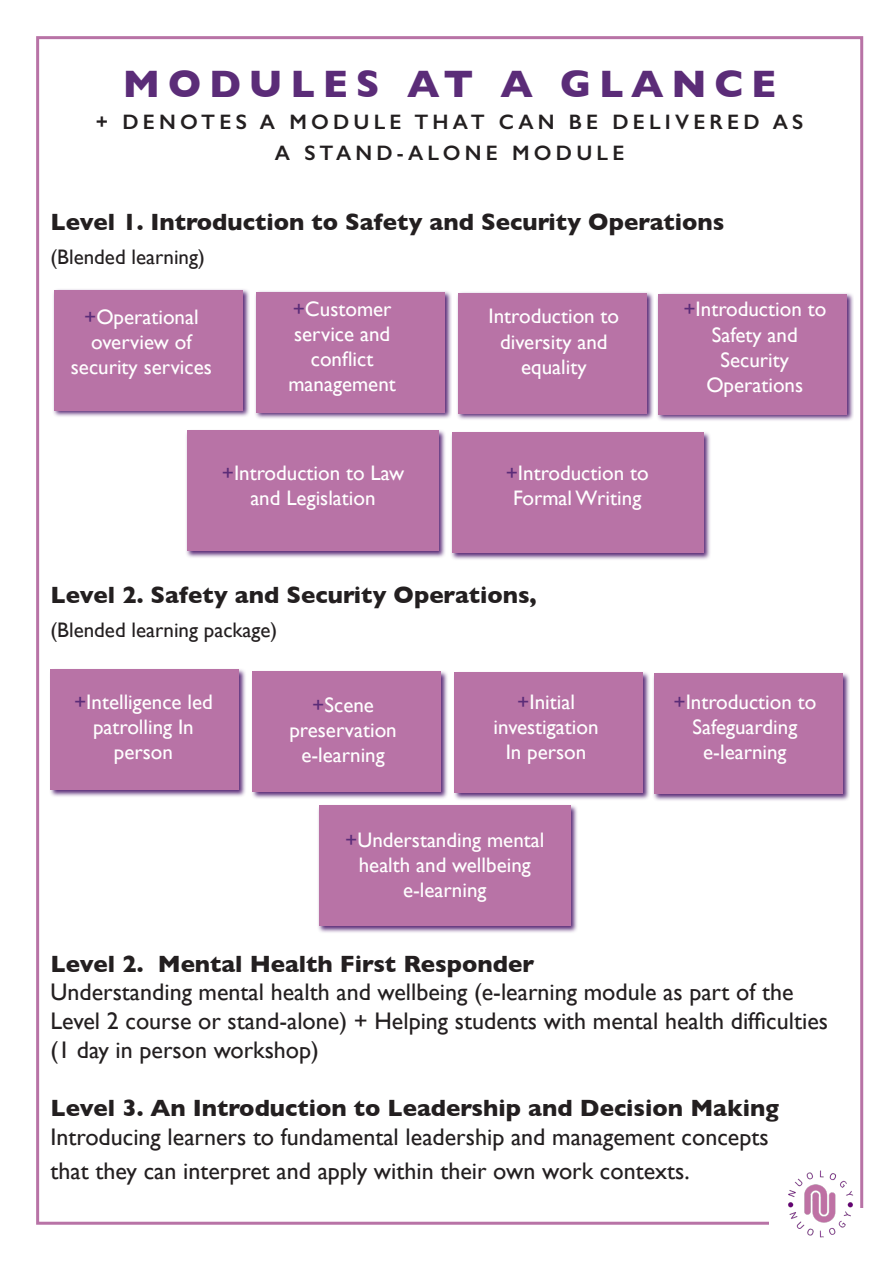
<style>
.page{position:relative;width:893px;height:1263px;background:#fff}
.page>*{position:absolute;margin:0;border:0;box-sizing:border-box;transform-origin:0 0}
.t1{font:700 39px "Gill Sans";letter-spacing:.2em;color:#5b2c78}
.t2{font:24px/28.8px "Gill Sans";color:#231f20}
.t3{font:700 24px "Gill Sans";color:#231f20}
.t4{font:21px/25.2px "Gill Sans";color:#fff;text-align:center}
.t5{font:600 21px/31.5px "Gill Sans";letter-spacing:.2em;color:#231f20;text-align:center}
.t6{font:21px "Gill Sans";color:#231f20}
.s1{color:#5b2c78}
</style>
<div class="page">
<svg style="left:255px;top:291px;width:197px;height:128px;background:#bfa8c7"></svg>
<div style="left:256px;top:292px;width:188px;height:120px;background:#b873a6"></div>
<svg style="left:657px;top:293px;width:197px;height:128px;background:#bfa8c7"></svg>
<div style="left:658px;top:294px;width:188px;height:120px;background:#b873a6"></div>
<svg style="left:457px;top:292px;width:197px;height:128px;background:#bfa8c7"></svg>
<div style="left:458px;top:293px;width:188px;height:120px;background:#b873a6"></div>
<svg style="left:252px;top:671px;width:196px;height:128px;background:#b399bd"></svg>
<div style="left:252px;top:672px;width:189px;height:120px;background:#b873a6"></div>
<svg style="left:653px;top:673px;width:197px;height:128px;background:#b69ec0"></svg>
<div style="left:654px;top:674px;width:189px;height:120px;background:#b873a6"></div>
<svg style="left:318px;top:805px;width:259px;height:128px;background:#b39abe"></svg>
<div style="left:319px;top:806px;width:252px;height:120px;background:#b873a6"></div>
<svg style="left:454px;top:672px;width:196px;height:128px;background:#b399bd"></svg>
<div style="left:454px;top:673px;width:189px;height:120px;background:#b873a6"></div>
<svg style="left:451px;top:432px;width:259px;height:128px;background:#b39abe"></svg>
<div style="left:452px;top:433px;width:252px;height:120px;background:#b873a6"></div>
<svg style="left:50px;top:669px;width:196px;height:128px;background:#b399bd"></svg>
<div style="left:50px;top:670px;width:189px;height:120px;background:#b873a6"></div>
<svg style="left:53px;top:289px;width:197px;height:128px;background:#bfa8c7"></svg>
<div style="left:54px;top:290px;width:188px;height:120px;background:#b873a6"></div>
<svg style="left:186px;top:430px;width:259px;height:128px;background:#b39abe"></svg>
<div style="left:187px;top:431px;width:252px;height:120px;background:#b873a6"></div>
<img style="left:754px;top:1154px;width:110px;height:84px">
<p class="t1" style="left:123px;top:53px;width:655px">MODULES AT A GLANCE</p>
<p class="t5" style="left:96px;top:106px;width:709px">+ DENOTES A MODULE THAT CAN BE DELIVERED AS<br>A STAND-ALONE MODULE</p>
<p class="t3" style="left:50px;top:203px;width:675px">Level 1. Introduction to Safety and Security Operations</p>
<p class="t6" style="left:50px;top:245px;width:156px">(Blended learning)</p>
<p class="t4" style="left:71px;top:304px;width:143px"><span class="s1">+</span>Operational overview of security services</p>
<p class="t4" style="left:288px;top:296px;width:109px"><span class="s1">+</span>Customer service and conflict management</p>
<p class="t4" style="left:683px;top:297px;width:144px"><span class="s1">+</span>Introduction to<br>Safety and<br>Security<br>Operations</p>
<p class="t4" style="left:489px;top:303px;width:132px">Introduction to diversity and equality</p>
<p class="t4" style="left:222px;top:460px;width:184px"><span class="s1">+</span>Introduction to Law and Legislation</p>
<p class="t4" style="left:506px;top:460px;width:144px"><span class="s1">+</span>Introduction to<br>Formal Writing</p>
<p class="t3" style="left:50px;top:575px;width:488px">Level 2. Safety and Security Operations,</p>
<p class="t6" style="left:50px;top:617px;width:228px">(Blended learning package)</p>
<p class="t4" style="left:74px;top:689px;width:140px"><span class="s1">+</span>Intelligence led patrolling In person</p>
<p class="t4" style="left:289px;top:692px;width:109px"><span class="s1">+</span>Scene preservation</p>
<p class="t4" style="left:301px;top:742px;width:85px">e-learning</p>
<p class="t4" style="left:494px;top:689px;width:106px"><span class="s1">+</span>Initial investigation</p>
<p class="t4" style="left:506px;top:739px;width:82px">In person</p>
<p class="t4" style="left:345px;top:827px;width:201px"><span class="s1">+</span>Understanding mental health and wellbeing</p>
<p class="t4" style="left:403px;top:877px;width:85px">e-learning</p>
<p class="t4" style="left:673px;top:689px;width:144px"><span class="s1">+</span>Introduction to<br>Safeguarding</p>
<p class="t4" style="left:703px;top:739px;width:85px">e-learning</p>
<p class="t3" style="left:50px;top:944px;width:485px">Level 2. Mental Health First Responder</p>
<p class="t2" style="left:50px;top:978px;width:779px">Understanding mental health and wellbeing (e-learning module as part of the<br>Level 2 course or stand-alone) + Helping students with mental health difficulties (1 day in person workshop)</p>
<p class="t3" style="left:50px;top:1088px;width:730px">Level 3. An Introduction to Leadership and Decision Making</p>
<p class="t2" style="left:50px;top:1119px;width:720px;line-height:34.2px">Introducing learners to fundamental leadership and management concepts that they can interpret and apply within their own work contexts.</p>
</div>
